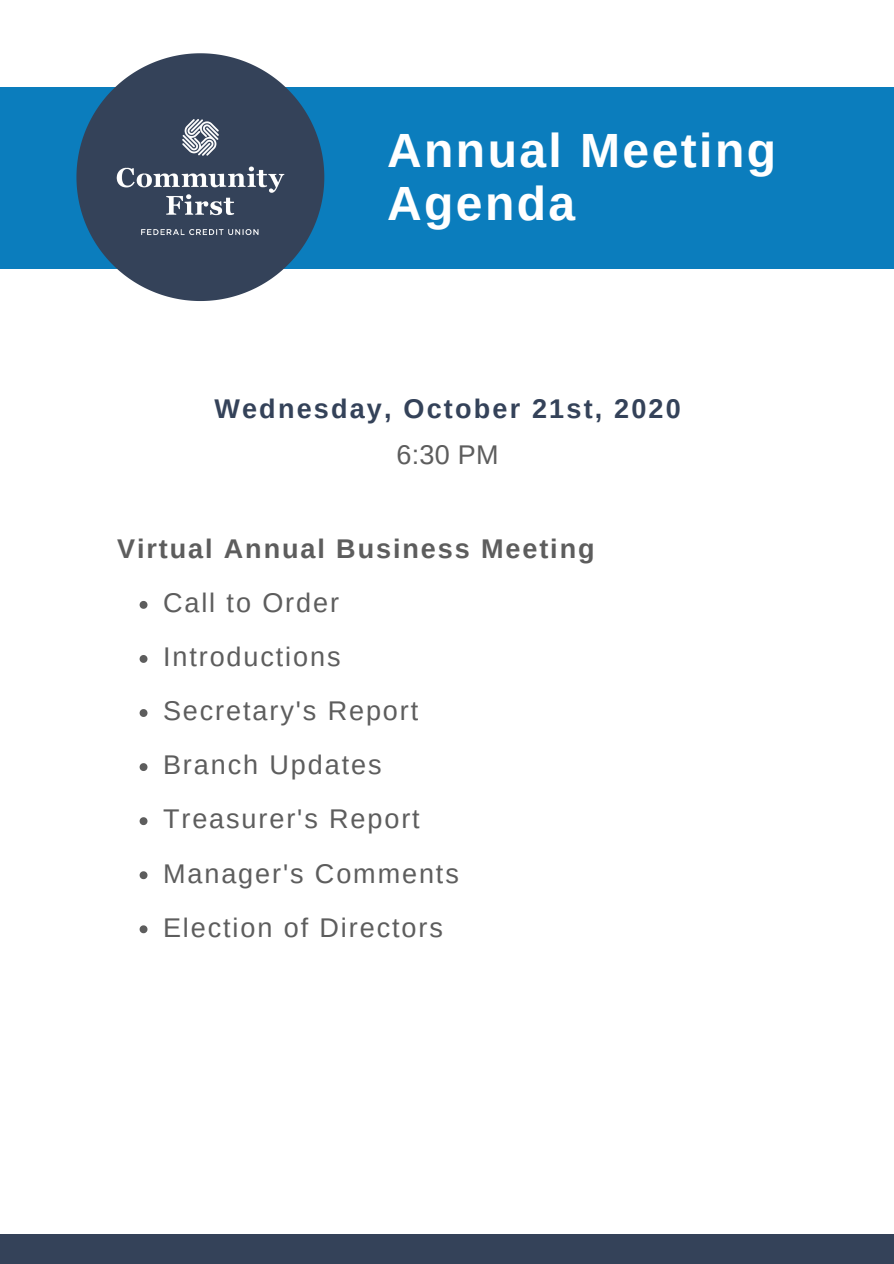
<style>
.page{position:relative;width:894px;height:1264px;background:#fff}
.page>*{position:absolute;margin:0;border:0;box-sizing:border-box;transform-origin:0 0}
.t1{font:700 48px/52.9px "Arimo";letter-spacing:.05em;color:#fff}
.t2{font:27px/54px "Arimo";letter-spacing:.07em;color:#5d5d5d}
.t3{font:700 27px "Arimo";letter-spacing:.07em;color:#5d5d5d}
.t4{font:700 27px "Arimo";letter-spacing:.08em;color:#344259}
</style>
<div class="page">
<div style="left:0;top:88px;width:893px;height:180px;background:#0b7dbd"></div>
<svg style="left:76px;top:53px;width:248px;height:248px"></svg>
<div style="left:0;top:1234px;width:893px;height:29px;background:#344259"></div>
<img style="left:82px;top:59px;width:236px;height:236px">
<svg style="left:139px;top:601px;width:8px;height:8px"></svg>
<svg style="left:139px;top:655px;width:8px;height:8px"></svg>
<svg style="left:139px;top:709px;width:8px;height:8px"></svg>
<svg style="left:139px;top:763px;width:8px;height:8px"></svg>
<svg style="left:139px;top:817px;width:8px;height:8px"></svg>
<svg style="left:139px;top:871px;width:8px;height:8px"></svg>
<svg style="left:139px;top:925px;width:8px;height:8px"></svg>
<h1 class="t1" style="left:387px;top:124px;width:390px">Annual Meeting<br>Agenda</h1>
<p class="t4" style="left:214px;top:394px;width:468px">Wednesday, October 21st, 2020</p>
<p class="t2" style="left:396px;top:427px;width:104px">6:30 PM</p>
<p class="t3" style="left:117px;top:533px;width:479px">Virtual Annual Business Meeting</p>
<p class="t2" style="left:163px;top:576px;width:297px">Call to Order<br>Introductions<br>Secretary's Report<br>Branch Updates<br>Treasurer's Report<br>Manager's Comments<br>Election of Directors</p>
</div>
